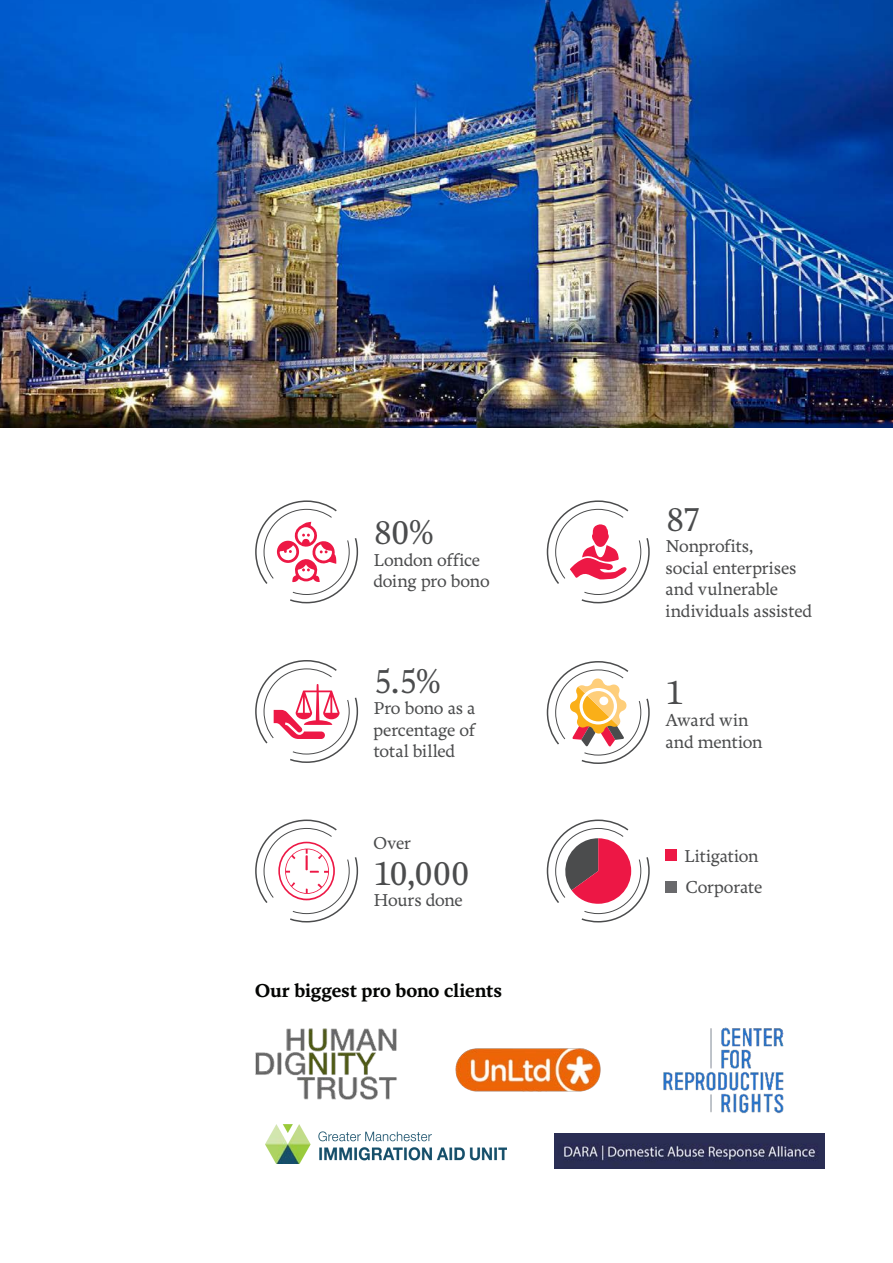
<style>
.page{position:relative;width:893px;height:1263px;background:#fff}
.page>*{position:absolute;margin:0;border:0;box-sizing:border-box;transform-origin:0 0}
.Red_Quote_w_dot_rule_above{font:500 36px "Freya";letter-spacing:-.015em;color:#4b4c4d}
.Red_Quote_w_dot_rule_above-2{font:700 19.5px "Freya";letter-spacing:-.01em;color:#040503}
.Red_Quote_w_dot_rule_above-3{font:500 18px/21.6px "Freya";letter-spacing:-.01em;color:#4b4c4d}
</style>
<div class="page">
<img style="left:0;top:0;width:893px;height:427px">
<svg style="left:255px;top:500px;width:104px;height:104px"></svg>
<svg style="left:255px;top:819px;width:104px;height:104px"></svg>
<svg style="left:255px;top:660px;width:104px;height:103px"></svg>
<svg style="left:546px;top:661px;width:104px;height:103px"></svg>
<svg style="left:546px;top:500px;width:104px;height:104px"></svg>
<div style="left:665px;top:850px;width:11px;height:11px;background:#ed1845"></div>
<div style="left:665px;top:881px;width:11px;height:11px;background:#69696c"></div>
<img style="left:255px;top:1028px;width:142px;height:72px">
<img style="left:455px;top:1048px;width:146px;height:44px">
<img style="left:663px;top:1027px;width:121px;height:87px">
<svg style="left:546px;top:819px;width:104px;height:104px"></svg>
<img style="left:554px;top:1134px;width:271px;height:34px">
<img style="left:265px;top:1124px;width:241px;height:39px">
<p class="Red_Quote_w_dot_rule_above" style="left:373px;top:512px;width:62px">80%</p>
<p class="Red_Quote_w_dot_rule_above-3" style="left:373px;top:549px;width:118px">London office doing pro bono</p>
<p class="Red_Quote_w_dot_rule_above" style="left:373px;top:661px;width:69px">5.5%</p>
<p class="Red_Quote_w_dot_rule_above-3" style="left:373px;top:698px;width:103px;text-align:justify">Pro bono as a percentage of total billed</p>
<p class="Red_Quote_w_dot_rule_above-3" style="left:373px;top:833px;width:39px">Over</p>
<p class="Red_Quote_w_dot_rule_above" style="left:373px;top:853px;width:97px">10,000</p>
<p class="Red_Quote_w_dot_rule_above-3" style="left:373px;top:890px;width:91px">Hours done</p>
<p class="Red_Quote_w_dot_rule_above-2" style="left:255px;top:980px;width:248px">Our biggest pro bono clients</p>
<p class="Red_Quote_w_dot_rule_above" style="left:666px;top:499px;width:36px">87</p>
<p class="Red_Quote_w_dot_rule_above-3" style="left:666px;top:536px;width:148px">Nonprofits,<br>social enterprises and vulnerable individuals assisted</p>
<p class="Red_Quote_w_dot_rule_above" style="left:666px;top:673px;width:20px">1</p>
<p class="Red_Quote_w_dot_rule_above-3" style="left:666px;top:710px;width:99px">Award win and mention</p>
<p class="Red_Quote_w_dot_rule_above-3" style="left:684px;top:846px;width:76px">Litigation</p>
<p class="Red_Quote_w_dot_rule_above-3" style="left:686px;top:877px;width:78px">Corporate</p>
</div>
